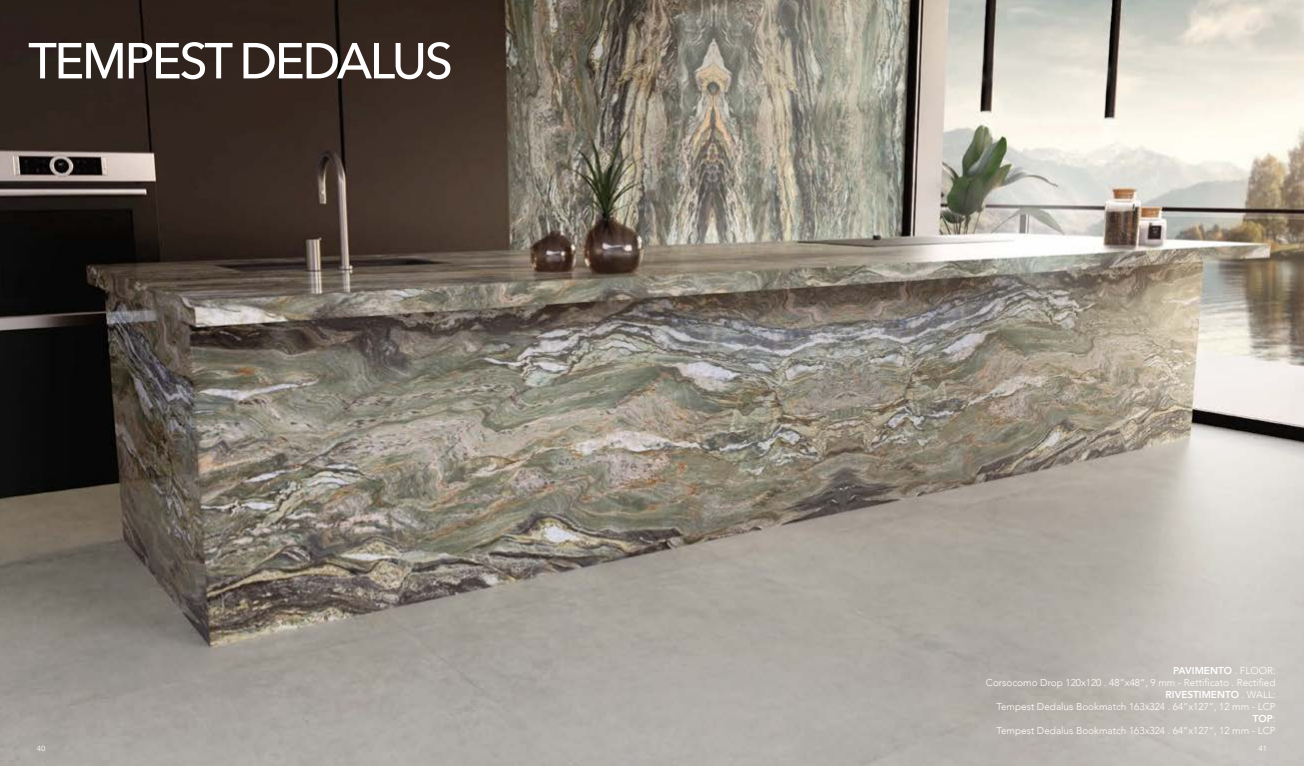
<style>
.page{position:relative;width:1304px;height:766px;background:#fff}
.page>*{position:absolute;margin:0;border:0;box-sizing:border-box;transform-origin:0 0}
.t1{font:500 50px "Avenir Next";letter-spacing:-.05em;color:#fff}
.t2{font:300 10px/12px "Avenir";color:#fff;text-align:right}
.t3{font:7.5px "Avenir Next";color:#fff}
.s1{font-weight:800}
</style>
<div class="page">
<img style="left:0;top:0;width:1304px;height:765px">
<h1 class="t1" style="left:28px;top:18px;width:426px">TEMPEST DEDALUS</h1>
<p class="t2" style="left:986px;top:664px;width:291px"><span class="s1">PAVIMENTO</span> . FLOOR:<br>Corsocomo Drop 120x120 . 48”x48”, 9 mm - Rettificato . Rectified <span class="s1">RIVESTIMENTO</span> . WALL:<br>Tempest Dedalus Bookmatch 163x324 . 64”x127”, 12 mm - LCP <span class="s1">TOP</span>:<br>Tempest Dedalus Bookmatch 163x324 . 64”x127”, 12 mm - LCP</p>
<p class="t3" style="left:37px;top:742px;width:10px">40</p>
<p class="t3" style="left:1258px;top:742px;width:10px">41</p>
</div>
